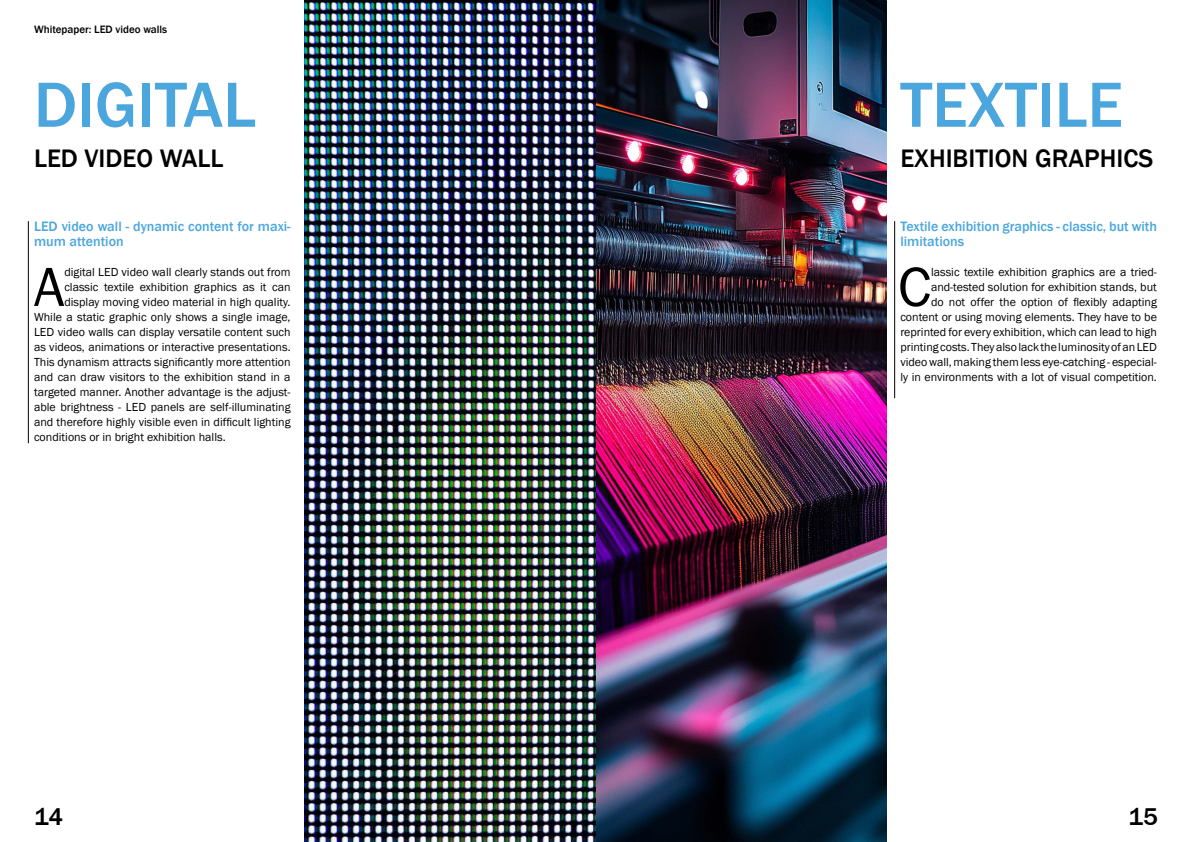
<style>
.page{position:relative;width:1191px;height:842px;background:#fff}
.page>*{position:absolute;margin:0;border:0;box-sizing:border-box;transform-origin:0 0}
.t1{font:500 66px "Franklin Gothic";color:#4ba6dd}
.t2{font:57px "Franklin Gothic";color:#000}
.t3{font:500 26px "Franklin Gothic";color:#000}
.t4{font:500 25px "Franklin Gothic";color:#000}
.t5{font:500 14px/15px "Franklin Gothic";color:#4ba6dd}
.t6{font:12px/15px "Franklin Gothic";color:#000;text-align:right}
.t7{font:500 11px "Franklin Gothic";color:#000}
</style>
<div class="page">
<hr style="left:28px;top:221px;width:1px;height:222px;background:#000">
<hr style="left:894px;top:221px;width:1px;height:177px;background:#000">
<img style="left:305px;top:0;width:581px;height:842px">
<p class="t7" style="left:34px;top:23px;width:135px">Whitepaper: LED video walls</p>
<h1 class="t1" style="left:34px;top:64px;width:224px">DIGITAL</h1>
<h3 class="t3" style="left:34px;top:142px;width:191px">LED VIDEO WALL</h3>
<p class="t5" style="left:34px;top:219px;width:258px">LED video wall - dynamic content for maxi&shy;mum attention</p>
<h2 class="t2" style="left:34px;top:252px;width:32px">A</h2>
<p class="t6" style="left:64px;top:265px;width:228px">digital LED video wall clearly stands out from</p>
<p class="t6" style="left:64px;top:280px;width:228px">classic textile exhibition graphics as it can</p>
<p class="t6" style="left:64px;top:295px;width:228px">display moving video material in high quality.</p>
<p class="t6" style="left:34px;top:310px;width:258px">While a static graphic only shows a single image,</p>
<p class="t6" style="left:34px;top:325px;width:258px">LED video walls can display versatile content such</p>
<p class="t6" style="left:34px;top:340px;width:258px">as videos, animations or interactive presentations.</p>
<p class="t6" style="left:34px;top:355px;width:258px">This dynamism attracts significantly more attention</p>
<p class="t6" style="left:34px;top:370px;width:258px">and can draw visitors to the exhibition stand in a</p>
<p class="t6" style="left:34px;top:385px;width:258px">targeted manner. Another advantage is the adjust-</p>
<p class="t6" style="left:34px;top:400px;width:258px">able brightness - LED panels are self-illuminating</p>
<p class="t6" style="left:34px;top:415px;width:258px">and therefore highly visible even in difficult lighting</p>
<p class="t6" style="left:34px;top:430px;width:193px">conditions or in bright exhibition halls.</p>
<h1 class="t1" style="left:900px;top:64px;width:224px">TEXTILE</h1>
<h3 class="t3" style="left:900px;top:142px;width:254px">EXHIBITION GRAPHICS</h3>
<p class="t5" style="left:900px;top:219px;width:258px">Textile exhibition graphics - classic, but with limitations</p>
<h2 class="t2" style="left:898px;top:252px;width:35px">C</h2>
<p class="t6" style="left:900px;top:265px;width:258px">lassic textile exhibition graphics are a tried&shy;and-tested solution for exhibition stands, but<br>do not offer the option of flexibly adapting content or using moving elements. They have to be reprinted for every exhibition, which can lead to high printing costs. They also lack the luminosity of an LED video wall, making them less eye-catching - especial&shy;ly in environments with a lot of visual competition.</p>
<h3 class="t4" style="left:34px;top:801px;width:31px">14</h3>
<h3 class="t4" style="left:1128px;top:801px;width:31px">15</h3>
</div>
